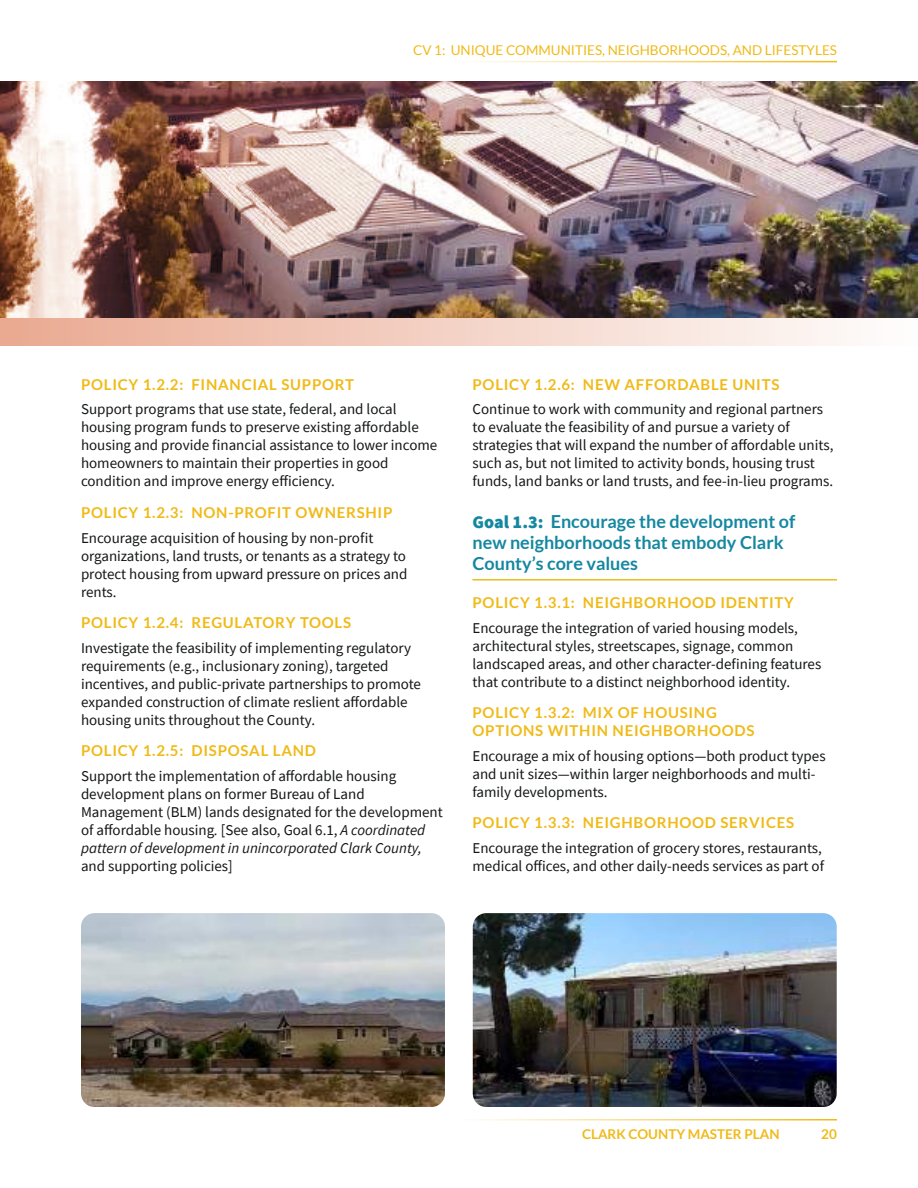
<style>
.page{position:relative;width:918px;height:1188px;background:#fff}
.page>*{position:absolute;margin:0;border:0;box-sizing:border-box;transform-origin:0 0}
.t1{font:700 18px/21px "Lato";color:#1587a1}
.t2{font:15px/18px "Source Sans Pro";color:#131516}
.t3{font:700 15px/18px "Lato";letter-spacing:.05em;color:#f0ba18}
.t4{font:13.5px "Lato";color:#f0ba18}
.t5{font:700 13.5px "Lato";color:#f0ba18}
.s1{font-style:italic}
.s2{font-family:"Source Sans Pro";font-weight:900}
</style>
<div class="page">
<img style="left:81px;top:913px;width:364px;height:194px">
<img style="left:473px;top:913px;width:364px;height:194px">
<hr style="left:459px;top:1119px;width:378px;height:1px;background:#f0ba18">
<hr style="left:459px;top:61px;width:378px;height:1px;background:#f0ba18">
<img style="left:0;top:81px;width:918px;height:265px">
<hr style="left:472px;top:579px;width:365px;height:2px;background:#f0ba18">
<p class="t4" style="left:413px;top:42px;width:165px">CV 1: UNIQUE COMMUNITIE</p>
<p class="t4" style="left:595px;top:42px;width:243px">S, NEI GHBORHOODS, AND LI FESTYLES</p>
<p class="t3" style="left:81px;top:375px;width:275px">Policy 1.2.2: FI NANCIAL SUPPORT</p>
<p class="t2" style="left:81px;top:400px;width:358px">Support programs that use state, federal, and local housing program funds to preserve existing affordable housing and provide financial assistance to lower income homeowners to maintain their properties in good condition and improve energy efficiency.</p>
<p class="t3" style="left:81px;top:503px;width:313px">Policy 1.2.3: NON-PROFIT OWNERSHI P</p>
<p class="t2" style="left:81px;top:528px;width:328px">Encourage acquisition of housing by non-profit organizations, land trusts, or tenants as a strategy to protect housing from upward pressure on prices and rents.</p>
<p class="t3" style="left:81px;top:613px;width:272px">Pol icy 1.2.4: REGULATORY TOOLS</p>
<p class="t2" style="left:81px;top:639px;width:341px">Investigate the feasibility of implementing regulatory requirements (e.g., inclusionary zoning), targeted incentives, and public-private partnerships to promote expanded construction of climate reslient affordable housing units throughout the County.</p>
<p class="t3" style="left:81px;top:742px;width:237px">Pol icy 1.2.5: DISPOSAL LAND</p>
<p class="t2" style="left:81px;top:767px;width:363px">Support the implementation of affordable housing development plans on former Bureau of Land Management (BLM) lands designated for the development of affordable housing<span class="s1">.</span> [See also, Goal 6.1, <span class="s1">A coordinated pattern of development in unincorporated Clark County,</span></p>
<p class="t2" style="left:81px;top:857px;width:153px">and supporting policies]</p>
<p class="t3" style="left:472px;top:375px;width:308px">Policy 1.2.6: NEW AFFORDABLE UNITS</p>
<p class="t2" style="left:472px;top:400px;width:362px">Continue to work with community and regional partners to evaluate the feasibility of and pursue a variety of strategies that will expand the number of affordable units, such as, but not limited to activity bonds, housing trust funds, land banks or land trusts, and fee-in-lieu programs.</p>
<p class="t1" style="left:472px;top:510px;width:324px"><span class="s2">Goal 1.3:</span> Encourage the development of new neighborhoods that embody Clark<br>County’s core values</p>
<p class="t3" style="left:472px;top:593px;width:323px">Policy 1.3.1: NEIGHBORHOOD I DENTITY</p>
<p class="t2" style="left:472px;top:618px;width:350px">Encourage the integration of varied housing models, architectural styles, streetscapes, signage, common landscaped areas, and other character-defining features that contribute to a distinct neighborhood identity.</p>
<p class="t3" style="left:472px;top:703px;width:284px">Policy 1.3.2: MIX OF HOUSI NG<br>OPTIONS WITHI N NEIGHBORHOODS</p>
<p class="t2" style="left:472px;top:747px;width:355px">Encourage a mix of housing options—both product types and unit sizes—within larger neighborhoods and multi&shy;family developments.</p>
<p class="t3" style="left:472px;top:814px;width:323px">Policy 1.3.3: NEIGHBORHOOD SERVICES</p>
<p class="t2" style="left:472px;top:839px;width:353px">Encourage the integration of grocery stores, restaurants, medical offices, and other daily-needs services as part of</p>
<p class="t5" style="left:582px;top:1126px;width:199px">CLARK COUNTY MASTER PLAN</p>
<p class="t5" style="left:821px;top:1126px;width:17px">20</p>
</div>
